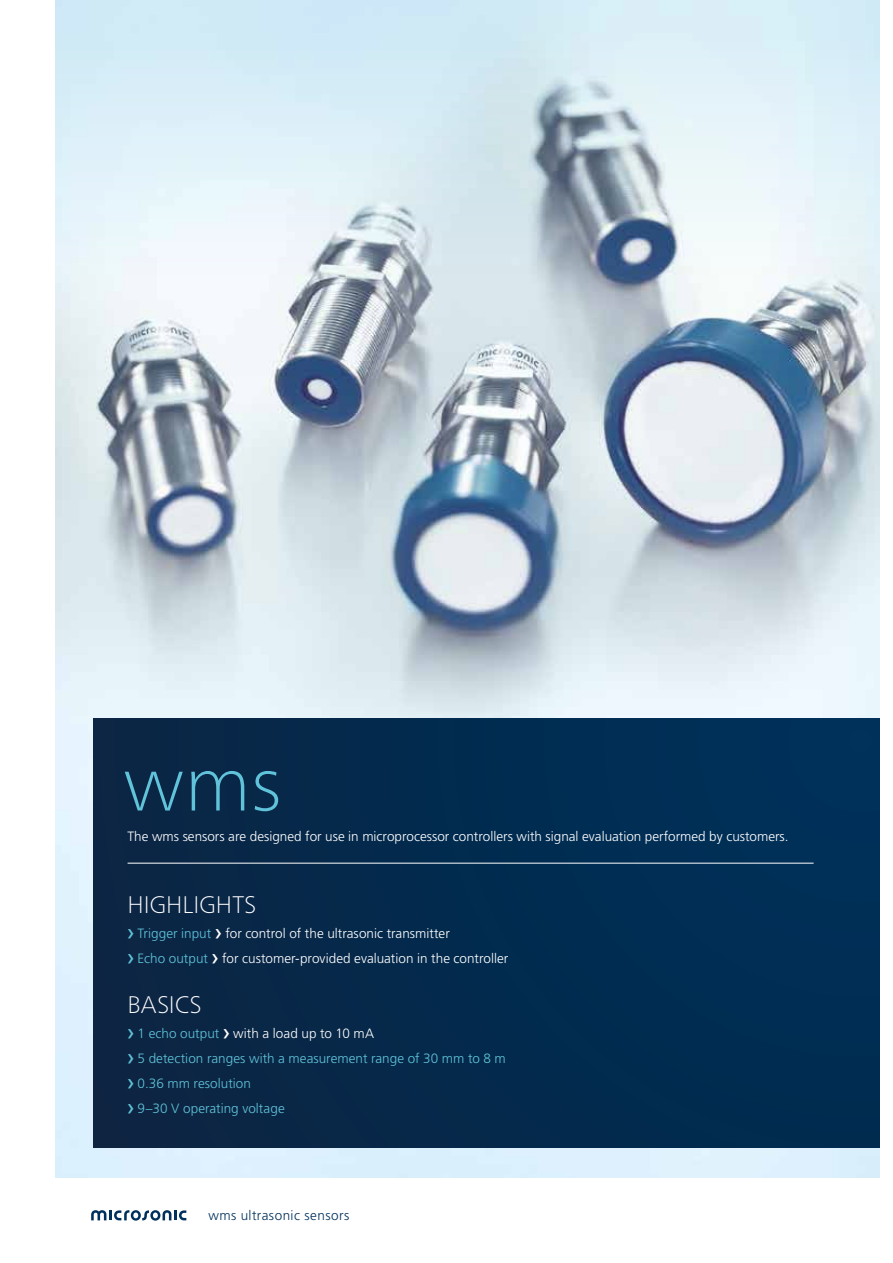
<style>
.page{position:relative;width:893px;height:1263px;background:#fff}
.page>*{position:absolute;margin:0;border:0;box-sizing:border-box;transform-origin:0 0}
.t1{font:100 76.5px "Frutiger Neue LT Pro";color:#60c3d9}
.t2{font:100 24px "Frutiger Neue LT Pro";letter-spacing:-.005em;color:#fff}
.t3{font:300 13.5px/25px "Frutiger LT";color:#fff}
.t4{font:300 13.5px/25px "Frutiger LT";letter-spacing:.005em;color:#60c3d9}
.t5{font:300 13.5px "Frutiger LT";letter-spacing:.035em;color:#00315c}
.s1{font-weight:400;font-size:23.25px;color:#60c3d9}
.s2{color:#60c3d9}
.s3{font-weight:400;font-size:23.25px}
.s4{font-weight:400;font-size:23.25px;color:#fff}
.s5{color:#fff}
</style>
<div class="page">
<img style="left:55px;top:376px;width:825px;height:802px">
<svg style="left:55px;top:0;width:825px;height:376px"></svg>
<svg style="left:91px;top:1210px;width:95px;height:10px"></svg>
<div style="left:94px;top:718px;width:799px;height:429px;background:#022a4e"></div>
<hr style="left:128px;top:863px;width:686px;height:1px;background:#fff">
<div style="left:880px;top:0;width:13px;height:1263px;background:#fff"></div>
<h1 class="t1" style="left:123px;top:737px;width:160px">wms</h1>
<p class="t3" style="left:128px;top:824px;width:663px">The wms sensors are designed for use in microprocessor controllers with signal evaluation performed by customers.</p>
<h2 class="t2" style="left:128px;top:890px;width:131px">HIGHLIGHTS</h2>
<p class="t3" style="left:128px;top:921px;width:382px"><span class="s1">›</span> <span class="s2">Trigger input</span> <span class="s3">›</span> for control of the ultrasonic transmitter<br><span class="s1">›</span> <span class="s2">Echo output</span> <span class="s3">›</span> for customer-provided evaluation in the controller</p>
<h2 class="t2" style="left:128px;top:990px;width:76px">BASICS</h2>
<p class="t4" style="left:128px;top:1021px;width:380px"><span class="s3">›</span> 1 echo output <span class="s4">›</span> <span class="s5">with a load up to 10 mA<br></span><span class="s3">›</span> 5 detection ranges with a measurement range of 30 mm to 8 m <span class="s3">›</span> 0.36 mm resolution<br><span class="s3">›</span> 9–30 V operating voltage</p>
<p class="t5" style="left:208px;top:1208px;width:143px">wms ultrasonic sensors</p>
</div>
